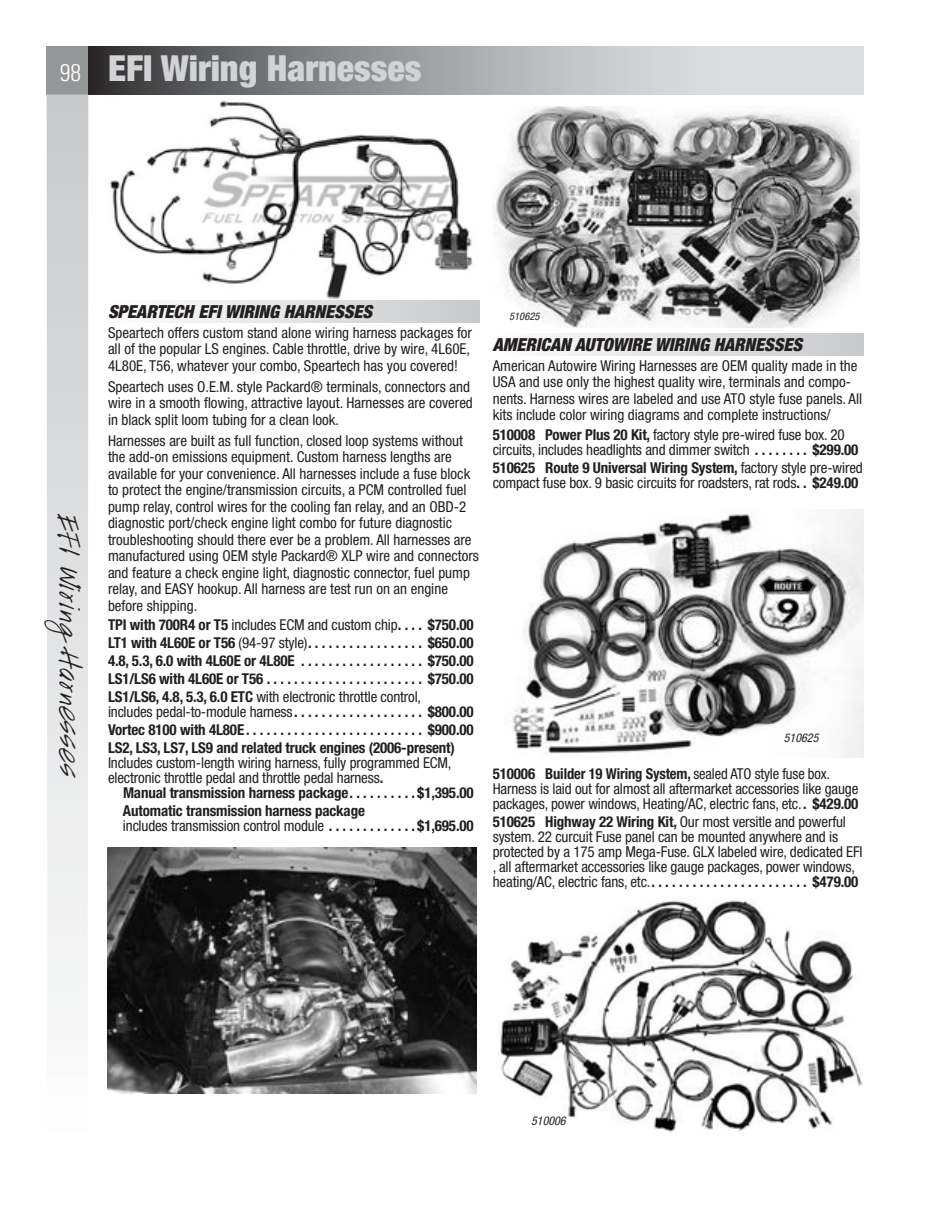
<style>
.page{position:relative;width:945px;height:1215px;background:#fff}
.page>*{position:absolute;margin:0;border:0;box-sizing:border-box;transform-origin:0 0}
.t1{font:900 condensed 36px "Helvetica Neue";color:#d1d3d4}
.t2{font:30px "Handwriting";color:#231f20}
.t3{font:italic 900 condensed 18px "Helvetica Neue";color:#231f20}
.t4{font:condensed 15px/16.5px "Helvetica Neue";color:#231f20}
.t5{font:700 condensed 15px/18px "Helvetica Neue";letter-spacing:-.01em;color:#231f20;text-align:justify}
.t6{font:italic condensed 12px "Helvetica Neue";color:#231f20}
.t7{font:italic condensed 10.5px "Helvetica Neue";color:#231f20}
.s1{font-family:"Univers";font-weight:300;font-size:24px;color:#fff}
.s2{font-weight:400}
.s3{font-weight:700}
</style>
<div class="page">
<div style="left:47px;top:46px;width:41px;height:48px;background:#949698"></div>
<svg style="left:88px;top:46px;width:775px;height:48px;background:#a0a1a3"></svg>
<svg style="left:47px;top:94px;width:41px;height:893px;background:#dedfe0"></svg>
<div style="left:108px;top:301px;width:371px;height:21px;background:linear-gradient(to right,#fdfefe,#c8c9cb)"></div>
<div style="left:493px;top:334px;width:371px;height:21px;background:linear-gradient(to right,#fdfefe,#c8c9cb)"></div>
<img style="left:110px;top:100px;width:363px;height:199px">
<img style="left:494px;top:106px;width:366px;height:221px">
<img style="left:500px;top:900px;width:363px;height:234px">
<img style="left:512px;top:509px;width:352px;height:249px">
<img style="left:108px;top:847px;width:369px;height:246px">
<h1 class="t1" style="left:60px;top:46px;width:363px"><span class="s1">98</span> EFI Wiring Harnesses</h1>
<h2 class="t2" style="left:87px;top:515px;width:264px;rotate:90deg">EFI Wiring Harnesses</h2>
<p class="t3" style="left:108px;top:301px;width:266px">SPEARTECH EFI WIRING HARNESSES</p>
<p class="t4" style="left:108px;top:324px;width:366px">Speartech offers custom stand alone wiring harness packages for all of the popular LS engines. Cable throttle, drive by wire, 4L60E,<br>4L80E, T56, whatever your combo, Speartech has you covered!</p>
<p class="t4" style="left:108px;top:378px;width:366px">Speartech uses O.E.M. style Packard® terminals, connectors and wire in a smooth flowing, attractive layout. Harnesses are covered in black split loom tubing for a clean look.</p>
<p class="t4" style="left:108px;top:432px;width:372px">Harnesses are built as full function, closed loop systems without the add-on emissions equipment. Custom harness lengths are available for your convenience. All harnesses include a fuse block to protect the engine/transmission circuits, a PCM controlled fuel pump relay, control wires for the cooling fan relay, and an OBD-2 diagnostic port/check engine light combo for future diagnostic troubleshooting should there ever be a problem. All harnesses are manufactured using OEM style Packard® XLP wire and connectors and feature a check engine light, diagnostic connector, fuel pump relay, and EASY hookup. All harness are test run on an engine before shipping.</p>
<p class="t5" style="left:108px;top:616px;width:367px">TPI with 700R4 or T5 <span class="s2">includes ECM and custom chip</span> . . . . $750.00<br>LT1 with 4L60E or T56 <span class="s2">(94-97 style)</span> . . . . . . . . . . . . . . . . . $650.00<br>4.8, 5.3, 6.0 with 4L60E or 4L80E . . . . . . . . . . . . . . . . . $750.00<br>LS1/LS6 with 4L60E or T56 . . . . . . . . . . . . . . . . . . . . . . . $750.00<br>LS1/LS6, 4.8, 5.3, 6.0 ETC <span class="s2">with electronic throttle control,</span></p>
<p class="t5" style="left:108px;top:703px;width:367px"><span class="s2">includes pedal-to-module harness</span> . . . . . . . . . . . . . . . . . . . $800.00<br>Vortec 8100 with 4L80E . . . . . . . . . . . . . . . . . . . . . . . . . . $900.00<br>LS2, LS3, LS7, LS9 and related truck engines (2006-present)</p>
<p class="t4" style="left:108px;top:755px;width:345px;line-height:15px">Includes custom-length wiring harness, fully programmed ECM, electronic throttle pedal and throttle pedal harness<span class="s3">.</span></p>
<p class="t5" style="left:123px;top:784px;width:352px">Manual transmission harness package . . . . . . . . . $1,395.00<br>Automatic transmission harness package</p>
<p class="t4" style="left:123px;top:817px;width:352px">includes transmission control module <span class="s3">. . . . . . . . . . . . $1,695.00</span></p>
<p class="t7" style="left:509px;top:310px;width:32px">510625</p>
<p class="t3" style="left:493px;top:334px;width:311px">AMERICAN AUTOWIRE WIRING HARNESSES</p>
<p class="t4" style="left:493px;top:357px;width:371px">American Autowire Wiring Harnesses are OEM quality made in the USA and use only the highest quality wire, terminals and compo&shy;nents. Harness wires are labeled and use ATO style fuse panels. All kits include color wiring diagrams and complete instructions/</p>
<p class="t4" style="left:493px;top:427px;width:367px;line-height:15px"><span class="s3">510008 Power Plus 20 Kit,</span> factory style pre-wired fuse box. 20 circuits, includes headlights and dimmer switch <span class="s3">. . . . . . . . $299.00</span></p>
<p class="t4" style="left:493px;top:460px;width:372px;line-height:15px"><span class="s3">510625 Route 9 Universal Wiring System,</span> factory style pre-wired compact fuse box. 9 basic circuits for roadsters, rat rods<span class="s3">. . $249.00</span></p>
<p class="t6" style="left:784px;top:731px;width:36px">510625</p>
<p class="t4" style="left:493px;top:766px;width:367px;line-height:15px"><span class="s3">510006 Builder 19 Wiring System,</span> sealed ATO style fuse box.<br>Harness is laid out for almost all aftermarket accessories like gauge packages, power windows, Heating/AC, electric fans, etc. <span class="s3">. $429.00</span></p>
<p class="t4" style="left:493px;top:814px;width:371px;line-height:15px"><span class="s3">510625 Highway 22 Wiring Kit,</span> Our most versitle and powerful system. 22 curcuit Fuse panel can be mounted anywhere and is protected by a 175 amp Mega-Fuse. GLX labeled wire, dedicated EFI , all aftermarket accessories like gauge packages, power windows, heating/AC, electric fans, etc. <span class="s3">. . . . . . . . . . . . . . . . . . . . . . . $479.00</span></p>
<p class="t6" style="left:531px;top:1113px;width:36px">510006</p>
</div>
